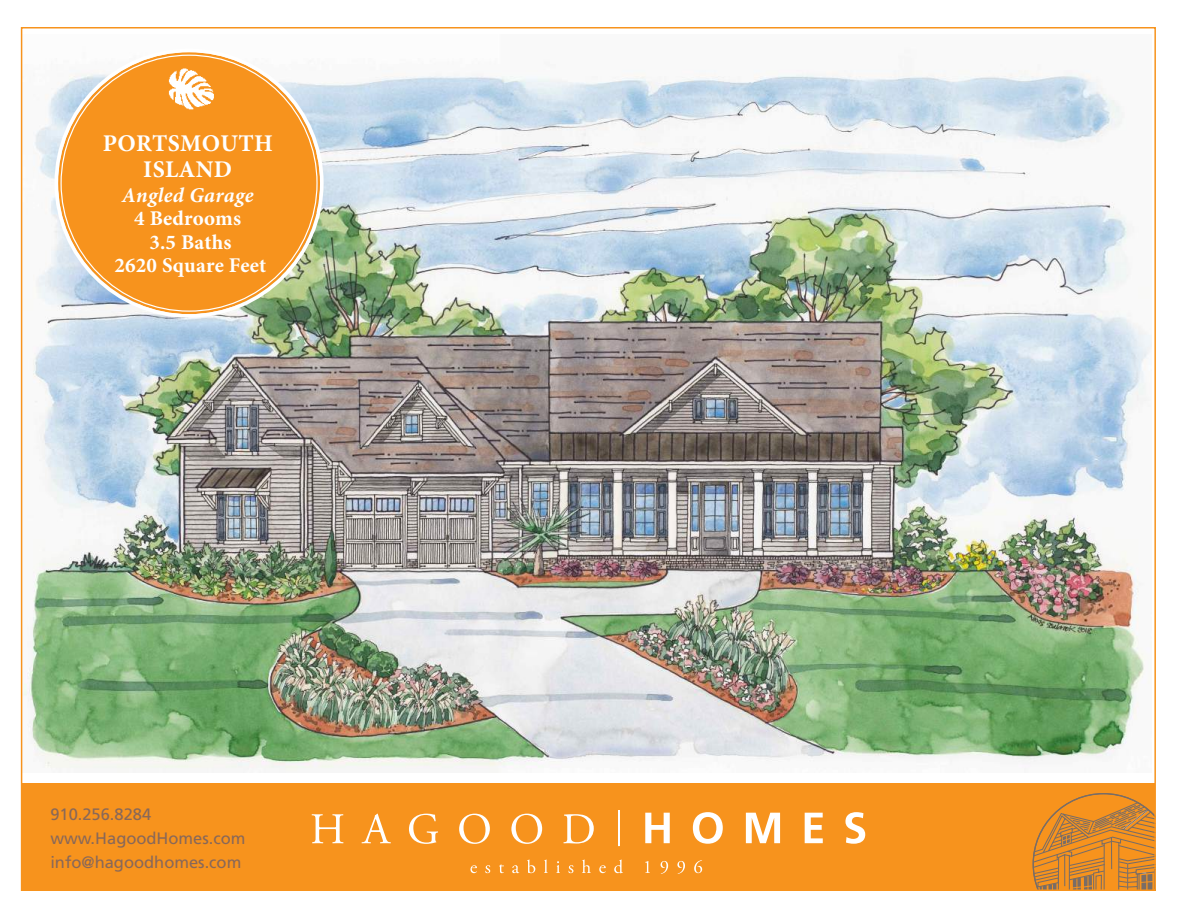
<style>
.page{position:relative;width:1188px;height:918px;background:#fff}
.page>*{position:absolute;margin:0;border:0;box-sizing:border-box;transform-origin:0 0}
.t1{font:700 24px/26.7px "Minion Pro";letter-spacing:.01em;color:#fff;text-align:center}
.t2{font:700 21px/23.4px "Minion Pro";letter-spacing:.01em;color:#fff;text-align:center}
.t3{font:italic 700 21px "Minion Pro";letter-spacing:.015em;color:#fff}
.t4{font:16.5px/24px "Frutiger";color:#886859}
</style>
<div class="page">
<img style="left:24px;top:54px;width:1127px;height:718px">
<div style="left:22px;top:783px;width:1133px;height:108px;background:#f7931d"></div>
<svg style="left:312px;top:814px;width:32px;height:29px"></svg>
<svg style="left:362px;top:814px;width:29px;height:29px"></svg>
<svg style="left:409px;top:814px;width:29px;height:30px"></svg>
<svg style="left:459px;top:814px;width:31px;height:30px"></svg>
<svg style="left:511px;top:814px;width:31px;height:30px"></svg>
<svg style="left:563px;top:814px;width:31px;height:30px"></svg>
<svg style="left:645px;top:813px;width:25px;height:30px"></svg>
<svg style="left:693px;top:812px;width:30px;height:32px"></svg>
<svg style="left:746px;top:813px;width:34px;height:30px"></svg>
<svg style="left:805px;top:813px;width:18px;height:30px"></svg>
<svg style="left:845px;top:812px;width:20px;height:32px"></svg>
<hr style="left:618px;top:810px;width:1px;height:36px;background:#fff">
<svg style="left:470px;top:865px;width:7px;height:8px"></svg>
<svg style="left:485px;top:865px;width:5px;height:8px"></svg>
<svg style="left:499px;top:864px;width:5px;height:9px"></svg>
<svg style="left:512px;top:865px;width:7px;height:8px"></svg>
<svg style="left:527px;top:860px;width:8px;height:13px"></svg>
<svg style="left:544px;top:860px;width:4px;height:13px"></svg>
<svg style="left:556px;top:861px;width:4px;height:12px"></svg>
<svg style="left:568px;top:865px;width:5px;height:8px"></svg>
<svg style="left:582px;top:860px;width:9px;height:13px"></svg>
<svg style="left:599px;top:865px;width:7px;height:8px"></svg>
<svg style="left:614px;top:860px;width:9px;height:13px"></svg>
<svg style="left:645px;top:861px;width:5px;height:12px"></svg>
<svg style="left:661px;top:861px;width:7px;height:13px"></svg>
<svg style="left:677px;top:861px;width:8px;height:13px"></svg>
<svg style="left:694px;top:860px;width:8px;height:13px"></svg>
<svg style="left:1033px;top:793px;width:120px;height:95px"></svg>
<div style="left:58px;top:52px;width:262px;height:262px;background:#f7931d;border-radius:50%"></div>
<img style="left:168px;top:68px;width:46px;height:42px">
<h1 class="t1" style="left:103px;top:129px;width:172px">PORTSMOUTH<br>ISLAND</h1>
<p class="t3" style="left:122px;top:180px;width:133px">Angled Garage</p>
<p class="t2" style="left:115px;top:207px;width:153px">4 Bedrooms<br>3.5 Baths<br>2620 Square Feet</p>
<p class="t4" style="left:50px;top:802px;width:197px">910.256.8284 www.HagoodHomes.com info@hagoodhomes.com</p>
</div>
